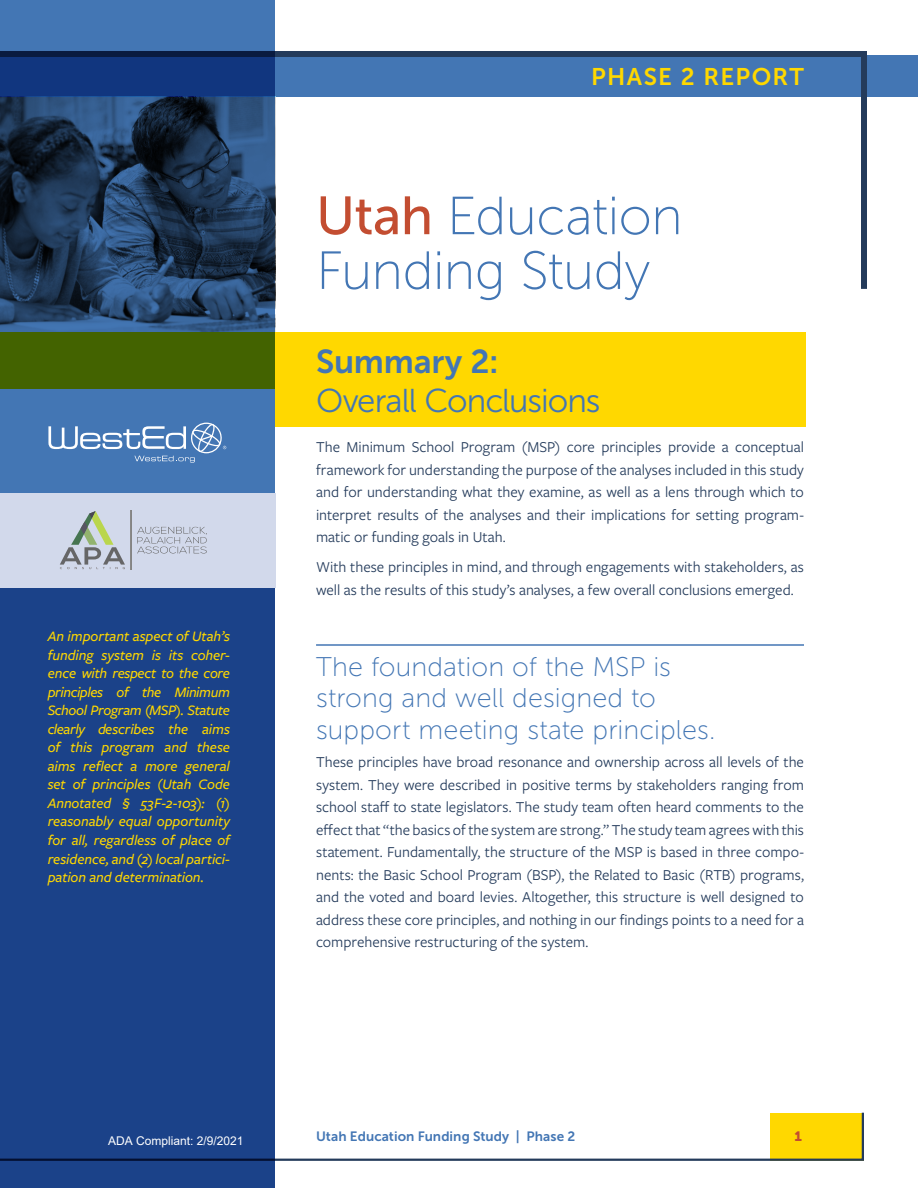
<style>
.page{position:relative;width:918px;height:1188px;background:#fff}
.page>*{position:absolute;margin:0;border:0;box-sizing:border-box;transform-origin:0 0}
.t1{font:53.55px/54.8px "Museo Sans 100";letter-spacing:-.015em;color:#4376b4}
.t2{font:33px/39px "Museo Sans 300";letter-spacing:-.03em;color:#4376b4}
.t3{font:27px/31.5px "Museo Sans 100";letter-spacing:.005em;color:#4376b4}
.t4{font:24px "Museo Sans 700";letter-spacing:.055em;color:#ffd800}
.Body{font:15.75px/22.5px "Freight Sans Pro";color:#243b5b;text-align:justify}
.t5{font:italic 500 15px/18.5px "Freight Sans Pro";letter-spacing:-.005em;color:#ffd800;text-align:justify}
.t6{font:13.5px "Museo Sans 700";letter-spacing:.005em;color:#4376b4}
.t7{font:13.5px "Museo Sans 900";color:#c34d31}
.t8{font:12px "Arial";color:#fff}
.s1{font-family:"Museo Sans 500";color:#c34d31}
.s2{font-family:"Museo Sans 700"}
</style>
<div class="page">
<div style="left:0;top:55px;width:918px;height:41px;background:#4376b4"></div>
<svg style="left:275px;top:51px;width:595px;height:244px"></svg>
<svg style="left:275px;top:1112px;width:589px;height:49px"></svg>
<svg style="left:0;top:0;width:275px;height:493px;background:#2d506c"></svg>
<div style="left:0;top:588px;width:275px;height:600px;background:#1b4289"></div>
<div style="left:275px;top:332px;width:531px;height:95px;background:#ffd800"></div>
<hr style="left:316px;top:644px;width:488px;height:2px;background:#4376b4">
<div style="left:0;top:493px;width:275px;height:95px;background:#d2d9eb"></div>
<svg style="left:48px;top:423px;width:178px;height:40px;background:#6690c2"></svg>
<img style="left:131px;top:510px;width:1px;height:60px">
<img style="left:137px;top:527px;width:70px;height:8px">
<img style="left:137px;top:537px;width:43px;height:7px">
<img style="left:185px;top:537px;width:22px;height:6px">
<img style="left:137px;top:546px;width:70px;height:8px">
<img style="left:60px;top:547px;width:65px;height:18px">
<img style="left:60px;top:567px;width:65px;height:2px">
<img style="left:71px;top:528px;width:21px;height:17px">
<img style="left:92px;top:512px;width:22px;height:33px">
<svg style="left:81px;top:511px;width:15px;height:23px"></svg>
<p class="t5" style="left:48px;top:627px;width:184px">An important aspect of Utah’s funding system is its coher&shy;ence with respect to the core principles of the Minimum School Program (MSP). Statute clearly describes the aims of this program and these aims reflect a more general set of principles (Utah Code Annotated § 53F-2-103): (1) reasonably equal opportunity for all, regardless of place of residence, and (2) local partici&shy;pation and determination.</p>
<p class="t8" style="left:108px;top:1132px;width:137px">ADA Compliant: 2/9/2021</p>
<p class="t4" style="left:591px;top:63px;width:214px">PHASE 2 REPORT</p>
<h1 class="t1" style="left:316px;top:189px;width:368px"><span class="s1">Utah</span> Education<br>Funding Study</h1>
<h2 class="t2" style="left:316px;top:342px;width:286px"><span class="s2">Summary 2:<br></span>Overall Conclusions</h2>
<p class="Body" style="left:316px;top:435px;width:489px">The Minimum School Program (MSP) core principles provide a conceptual framework for understanding the purpose of the analyses included in this study and for understanding what they examine, as well as a lens through which to interpret results of the analyses and their implications for setting program&shy;matic or funding goals in Utah.</p>
<p class="Body" style="left:316px;top:555px;width:489px">With these principles in mind, and through engagements with stakeholders, as well as the results of this study’s analyses, a few overall conclusions emerged.</p>
<h3 class="t3" style="left:316px;top:651px;width:401px">The foundation of the MSP is strong and well designed to support meeting state principles.</h3>
<p class="Body" style="left:316px;top:750px;width:489px">These principles have broad resonance and ownership across all levels of the system. They were described in positive terms by stakeholders ranging from school staff to state legislators. The study team often heard comments to the effect that “the basics of the system are strong.” The study team agrees with this statement. Fundamentally, the structure of the MSP is based in three compo&shy;nents: the Basic School Program (BSP), the Related to Basic (RTB) programs, and the voted and board levies. Altogether, this structure is well designed to address these core principles, and nothing in our findings points to a need for a comprehensive restructuring of the system.</p>
<p class="t6" style="left:316px;top:1128px;width:261px">Utah Education Funding Study | Phase 2</p>
<p class="t7" style="left:795px;top:1128px;width:9px">1</p>
</div>
